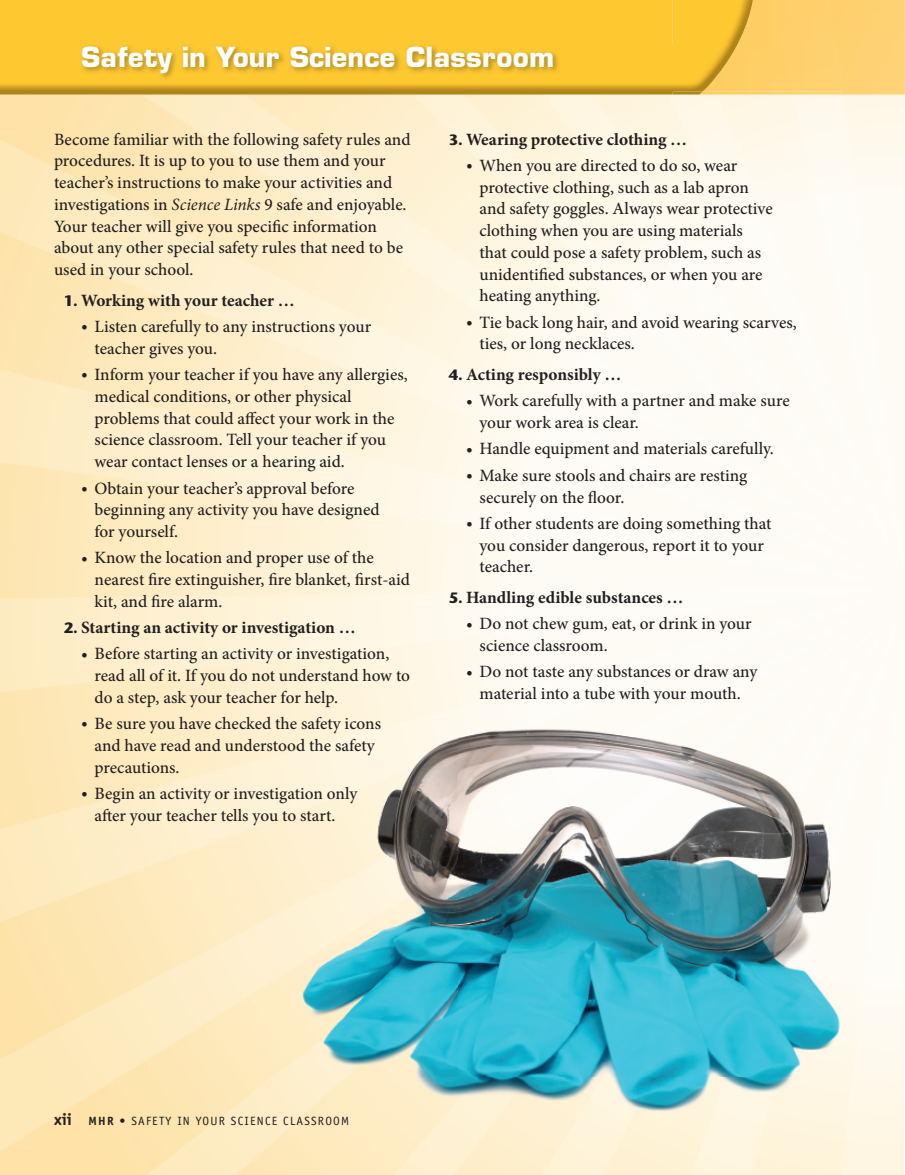
<style>
.page{position:relative;width:905px;height:1175px;background:#fff}
.page>*{position:absolute;margin:0;border:0;box-sizing:border-box;transform-origin:0 0}
.t1{font:700 27px "Eurostile";letter-spacing:.01em;color:#fff}
.t2{font:500 17.25px/21.8px "Minion Pro";color:#231f20}
.t3{font:700 17.25px "Minion Pro";color:#231f20}
.t4{font:12px "Officina Sans";letter-spacing:.1em;color:#231f20}
.s1{font-weight:400;font-style:italic}
.s2{font-family:"Stone Sans";font-size:15px}
.s3{font-weight:700;font-size:16.5px}
.s4{font-weight:700}
</style>
<div class="page">
<img style="left:0;top:94px;width:24px;height:1080px">
<img style="left:24px;top:94px;width:725px;height:359px">
<img style="left:755px;top:0;width:149px;height:94px">
<img style="left:0;top:0;width:672px;height:94px">
<img style="left:672px;top:0;width:83px;height:94px">
<div style="left:737px;top:44px;width:104px;height:47px;background:#fed06b"></div>
<img style="left:80px;top:44px;width:657px;height:47px">
<img style="left:252px;top:693px;width:618px;height:433px">
<p class="t1" style="left:81px;top:47px;width:474px">Safety in Your Science Classroom</p>
<p class="t2" style="left:54px;top:130px;width:358px">Become familiar with the following safety rules and procedures. It is up to you to use them and your teacher’s instructions to make your activities and investigations in <span class="s1">Science Links</span> 9 safe and enjoyable.<br>Your teacher will give you specific information about any other special safety rules that need to be used in your school.</p>
<p class="t3" style="left:64px;top:293px;width:232px"><span class="s2">1.</span> Working with your teacher …</p>
<p class="t2" style="left:94px;top:317px;width:278px;text-indent:-13px">• Listen carefully to any instructions your teacher gives you.</p>
<p class="t2" style="left:94px;top:365px;width:315px;text-indent:-13px">• Inform your teacher if you have any allergies, medical conditions, or other physical problems that could affect your work in the science classroom. Tell your teacher if you wear contact lenses or a hearing aid.</p>
<p class="t2" style="left:94px;top:478px;width:286px;text-indent:-13px">• Obtain your teacher’s approval before beginning any activity you have designed for yourself.</p>
<p class="t2" style="left:94px;top:548px;width:317px;text-indent:-13px">• Know the location and proper use of the nearest fire extinguisher, fire blanket, first-aid kit, and fire alarm.</p>
<p class="t3" style="left:64px;top:620px;width:293px"><span class="s2">2.</span> Starting an activity or investigation …</p>
<p class="t2" style="left:94px;top:644px;width:317px;text-indent:-13px">• Before starting an activity or investigation, read all of it. If you do not understand how to do a step, ask your teacher for help.</p>
<p class="t2" style="left:94px;top:714px;width:288px;text-indent:-13px">• Be sure you have checked the safety icons and have read and understood the safety precautions.</p>
<p class="t2" style="left:81px;top:784px;width:278px;text-align:center">• Begin an activity or investigation only after your teacher tells you to start.</p>
<p class="t3" style="left:449px;top:132px;width:240px"><span class="s2">3.</span> Wearing protective clothing …</p>
<p class="t2" style="left:479px;top:156px;width:295px;text-indent:-13px">• When you are directed to do so, wear protective clothing, such as a lab apron and safety goggles. Always wear protective clothing when you are using materials that could pose a safety problem, such as unidentified substances, or when you are heating anything.</p>
<p class="t2" style="left:479px;top:313px;width:319px;text-indent:-13px">• Tie back long hair, and avoid wearing scarves, ties, or long necklaces.</p>
<p class="t3" style="left:449px;top:368px;width:174px"><span class="s2">4.</span> Acting responsibly …</p>
<p class="t2" style="left:479px;top:391px;width:312px;text-indent:-13px">• Work carefully with a partner and make sure your work area is clear.</p>
<p class="t2" style="left:466px;top:439px;width:309px">• Handle equipment and materials carefully.</p>
<p class="t2" style="left:479px;top:466px;width:269px;text-indent:-13px">• Make sure stools and chairs are resting securely on the floor.</p>
<p class="t2" style="left:479px;top:514px;width:293px;text-indent:-13px">• If other students are doing something that you consider dangerous, report it to your teacher.</p>
<p class="t3" style="left:449px;top:590px;width:236px"><span class="s2">5.</span> Handling edible substances …</p>
<p class="t2" style="left:479px;top:614px;width:274px;text-indent:-13px">• Do not chew gum, eat, or drink in your science classroom.</p>
<p class="t2" style="left:466px;top:662px;width:293px;text-align:center">• Do not taste any substances or draw any material into a tube with your mouth.</p>
<p class="t4" style="left:54px;top:1116px;width:296px"><span class="s3">xii</span> <span class="s4">MHR •</span> SAFETY IN YOUR SCIENCE CLASSROOM</p>
</div>
